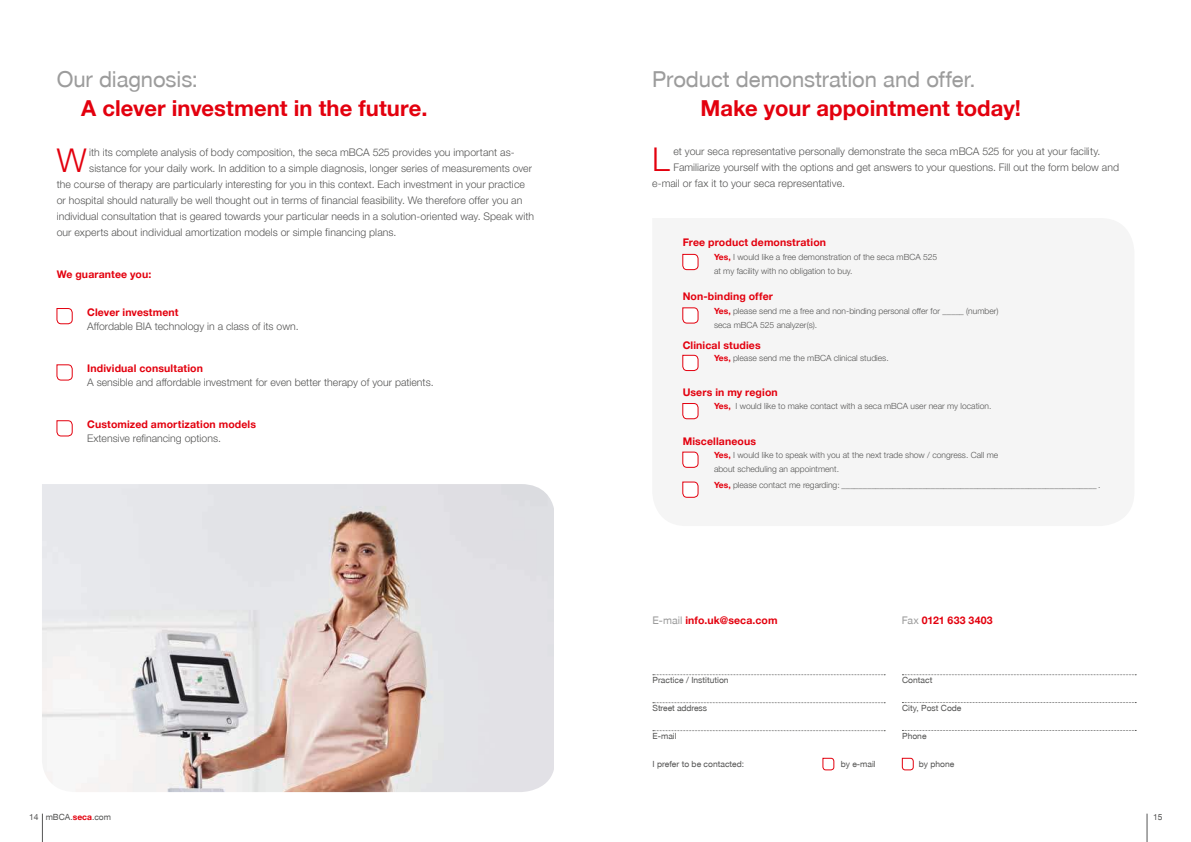
<style>
.page{position:relative;width:1191px;height:842px;background:#fff}
.page>*{position:absolute;margin:0;border:0;box-sizing:border-box;transform-origin:0 0}
.t1{font:300 32.9px "secaglobal";color:#e3000e}
.t2{font:700 22px "secaglobal";letter-spacing:.005em;color:#e3000e}
.t3{font:22px "secaglobal";letter-spacing:-.005em;color:#9c9c9c}
.t4{font:300 10.5px "secaglobal";letter-spacing:.005em;color:#565655}
.t5{font:700 10.5px "secaglobal";letter-spacing:.015em;color:#e3000e}
.t6{font:300 8.5px/14px "secaglobal";color:#565655}
.t7{font:8.5px "secaglobal";color:#565655}
.s1{font-weight:700;color:#e3000e}
.s2{font-weight:400;color:#9c9c9c}
</style>
<div class="page">
<svg style="left:1146px;top:814px;width:1px;height:28px"></svg>
<svg style="left:42px;top:814px;width:1px;height:28px"></svg>
<svg style="left:682px;top:254px;width:16px;height:16px"></svg>
<svg style="left:682px;top:307px;width:16px;height:17px"></svg>
<svg style="left:682px;top:355px;width:16px;height:16px"></svg>
<svg style="left:682px;top:403px;width:16px;height:16px"></svg>
<svg style="left:682px;top:452px;width:16px;height:16px"></svg>
<svg style="left:682px;top:481px;width:16px;height:17px"></svg>
<img style="left:42px;top:484px;width:512px;height:308px">
<svg style="left:56px;top:308px;width:17px;height:16px"></svg>
<svg style="left:56px;top:420px;width:17px;height:16px"></svg>
<svg style="left:56px;top:364px;width:17px;height:17px"></svg>
<svg style="left:653px;top:674px;width:232px;height:1px"></svg>
<svg style="left:653px;top:702px;width:232px;height:1px"></svg>
<svg style="left:653px;top:730px;width:232px;height:1px"></svg>
<svg style="left:902px;top:702px;width:234px;height:1px"></svg>
<svg style="left:902px;top:674px;width:234px;height:1px"></svg>
<svg style="left:902px;top:730px;width:234px;height:1px"></svg>
<svg style="left:822px;top:758px;width:12px;height:12px"></svg>
<svg style="left:902px;top:758px;width:11px;height:12px"></svg>
<h2 class="t3" style="left:57px;top:71px;width:143px">Our diagnosis:</h2>
<h2 class="t2" style="left:81px;top:95px;width:348px">A clever investment in the future.</h2>
<h1 class="t1" style="left:57px;top:148px;width:31px">W</h1>
<p class="t4" style="left:89px;top:148px;width:427px">ith its complete analysis of body composition, the seca mBCA 525 provides you important as-</p>
<p class="t4" style="left:89px;top:164px;width:444px">sistance for your daily work. In addition to a simple diagnosis, longer series of measurements over</p>
<p class="t4" style="left:57px;top:180px;width:470px">the course of therapy are particularly interesting for you in this context. Each investment in your practice</p>
<p class="t4" style="left:57px;top:194px;width:467px">or hospital should naturally be well thought out in terms of 昀椀nancial feasibility. We therefore offer you an</p>
<p class="t4" style="left:57px;top:212px;width:479px">individual consultation that is geared towards your particular needs in a solution-oriented way. Speak with</p>
<p class="t4" style="left:57px;top:226px;width:341px">our experts about individual amortization models or simple 昀椀nancing plans.</p>
<p class="t5" style="left:57px;top:270px;width:96px">We guarantee you:</p>
<p class="t5" style="left:87px;top:306px;width:93px">Clever investment</p>
<p class="t4" style="left:87px;top:322px;width:213px">Affordable BIA technology in a class of its own.</p>
<p class="t5" style="left:87px;top:362px;width:117px">Individual consultation</p>
<p class="t4" style="left:87px;top:378px;width:348px">A sensible and affordable investment for even better therapy of your patients.</p>
<p class="t5" style="left:87px;top:418px;width:170px">Customized amortization models</p>
<p class="t4" style="left:87px;top:434px;width:135px">Extensive refinancing options.</p>
<h2 class="t3" style="left:652px;top:71px;width:325px">Product demonstration and offer.</h2>
<h2 class="t2" style="left:700px;top:95px;width:322px">Make your appointment today!</h2>
<h1 class="t1" style="left:652px;top:147px;width:19px">L</h1>
<p class="t4" style="left:673px;top:147px;width:428px">et your seca representative personally demonstrate the seca mBCA 525 for you at your facility.</p>
<p class="t4" style="left:673px;top:163px;width:447px">Familiarize yourself with the options and get answers to your questions. Fill out the form below and</p>
<p class="t4" style="left:652px;top:179px;width:194px">e-mail or fax it to your seca representative.</p>
<p class="t5" style="left:682px;top:236px;width:145px">Free product demonstration</p>
<p class="t6" style="left:714px;top:250px;width:225px"><span class="s1">Yes,</span> I would like a free demonstration of the seca mBCA 525 at my facility with no obligation to buy.</p>
<p class="t6" style="left:714px;top:304px;width:286px"><span class="s1">Yes,</span> please send me a free and non-binding personal offer for _____ (number) seca mBCA 525 analyzer(s).</p>
<p class="t6" style="left:714px;top:352px;width:176px"><span class="s1">Yes,</span> please send me the mBCA clinical studies.</p>
<p class="t5" style="left:682px;top:290px;width:92px">Non-binding offer</p>
<p class="t5" style="left:682px;top:339px;width:79px">Clinical studies</p>
<p class="t5" style="left:682px;top:386px;width:97px">Users in my region</p>
<p class="t6" style="left:714px;top:400px;width:279px"><span class="s1">Yes,</span> I would like to make contact with a seca mBCA user near my location.</p>
<p class="t5" style="left:682px;top:435px;width:75px">Miscellaneous</p>
<p class="t6" style="left:714px;top:449px;width:286px"><span class="s1">Yes,</span> I would like to speak with you at the next trade show / congress. Call me about scheduling an appointment.</p>
<p class="t6" style="left:714px;top:479px;width:388px"><span class="s1">Yes,</span> please contact me regarding: ____________________________________________________________ .</p>
<p class="t5" style="left:652px;top:614px;width:127px"><span class="s2">E-mail</span> info.uk@seca.com</p>
<p class="t5" style="left:901px;top:614px;width:93px"><span class="s2">Fax</span> 0121 633 3403</p>
<p class="t7" style="left:652px;top:677px;width:78px">Practice / Institution</p>
<p class="t7" style="left:902px;top:677px;width:32px">Contact</p>
<p class="t7" style="left:652px;top:705px;width:56px">Street address</p>
<p class="t7" style="left:902px;top:705px;width:61px">City, Post Code</p>
<p class="t7" style="left:652px;top:733px;width:26px">E-mail</p>
<p class="t7" style="left:902px;top:733px;width:26px">Phone</p>
<p class="t7" style="left:652px;top:761px;width:93px">I prefer to be contacted:</p>
<p class="t7" style="left:840px;top:761px;width:37px">by e-mail</p>
<p class="t7" style="left:918px;top:761px;width:37px">by phone</p>
<p class="t7" style="left:29px;top:813px;width:83px">14 mBCA.<span class="s1">seca</span>.com</p>
<p class="t7" style="left:1153px;top:813px;width:11px">15</p>
</div>
